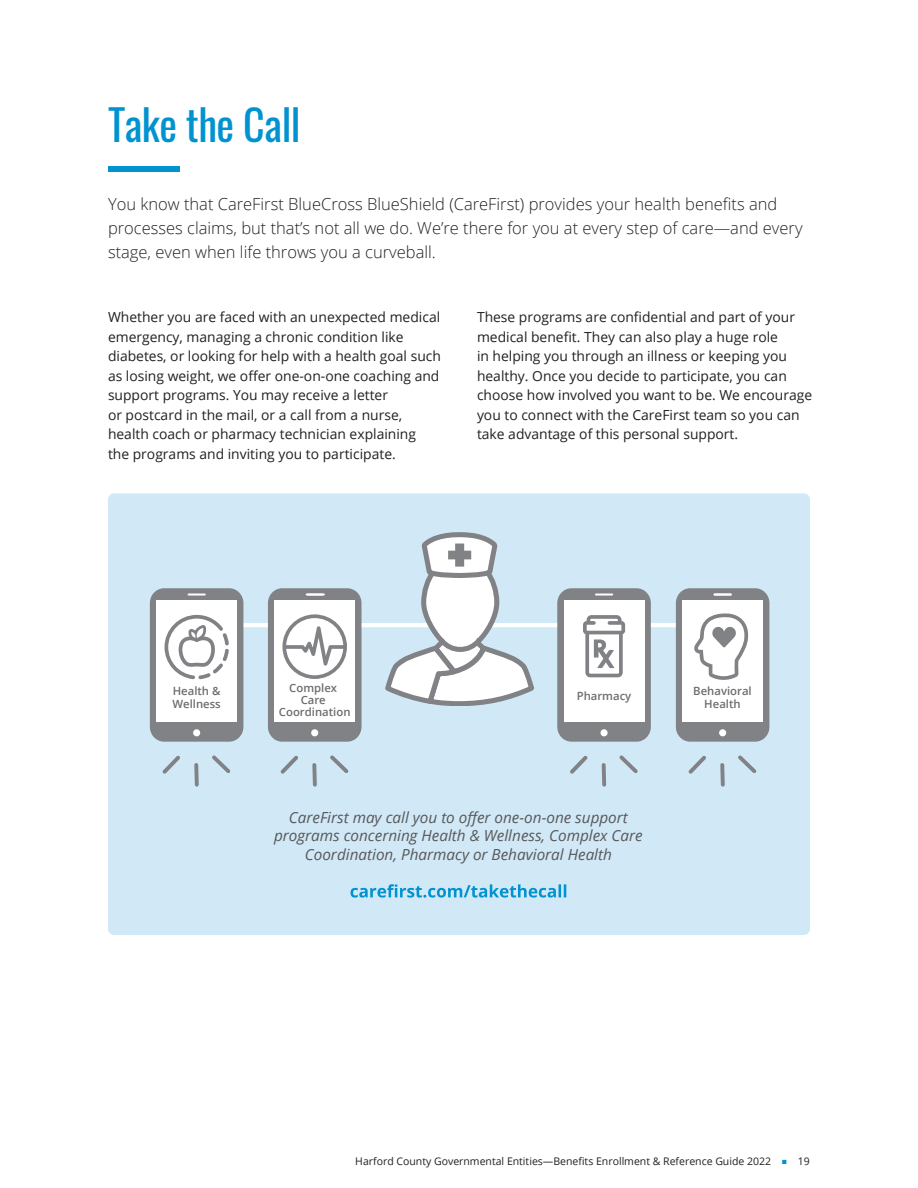
<style>
.page{position:relative;width:918px;height:1188px;background:#fff}
.page>*{position:absolute;margin:0;border:0;box-sizing:border-box;transform-origin:0 0}
.POD-H1_Header_Subhea{font:42px "Oswald";letter-spacing:-.01em;color:#0093d0}
.POD-OpeningParagraph{font:300 16.5px/24px "Open Sans";color:#231f20}
.t1{font:italic 15.3px/18.3px "Open Sans";color:#57585a;text-align:center}
.POD-BodyText{font:13.8px/19.5px "Open Sans";color:#231f20}
.t2{font:600 11.4px/12.8px "Open Sans";color:#6c6d70;text-align:center}
.t3{font:10.5px "Open Sans";color:#231f20}
.s1{color:#0093d0}
</style>
<div class="page">
<div style="left:108px;top:166px;width:72px;height:6px;background:#0093d0"></div>
<div style="left:108px;top:493px;width:702px;height:442px;background:#d1e8f6"></div>
<hr style="left:197px;top:623px;width:529px;height:4px;background:#fff">
<div style="left:154px;top:592px;width:86px;height:146px;background:#808285;border-radius:11px"></div>
<div style="left:150px;top:588px;width:93px;height:154px;border:8px solid #808285;border-radius:11px"></div>
<div style="left:193px;top:729px;width:7px;height:7px;background:#fff;border-radius:50%"></div>
<div style="left:156px;top:600px;width:81px;height:122px;background:#fff"></div>
<svg style="left:212px;top:755px;width:18px;height:18px"></svg>
<svg style="left:194px;top:763px;width:5px;height:24px"></svg>
<svg style="left:162px;top:756px;width:18px;height:18px"></svg>
<svg style="left:189px;top:594px;width:16px;height:2px"></svg>
<div style="left:272px;top:592px;width:86px;height:146px;background:#808285;border-radius:11px"></div>
<div style="left:268px;top:588px;width:94px;height:154px;border:8px solid #808285;border-radius:11px"></div>
<div style="left:311px;top:729px;width:7px;height:7px;background:#fff;border-radius:50%"></div>
<div style="left:274px;top:600px;width:81px;height:122px;background:#fff"></div>
<svg style="left:330px;top:755px;width:19px;height:18px"></svg>
<svg style="left:312px;top:763px;width:5px;height:24px"></svg>
<svg style="left:281px;top:756px;width:17px;height:18px"></svg>
<div style="left:561px;top:592px;width:86px;height:146px;background:#808285;border-radius:11px"></div>
<div style="left:557px;top:588px;width:94px;height:154px;border:8px solid #808285;border-radius:11px"></div>
<div style="left:601px;top:729px;width:7px;height:7px;background:#fff;border-radius:50%"></div>
<div style="left:564px;top:600px;width:80px;height:122px;background:#fff"></div>
<svg style="left:619px;top:755px;width:19px;height:18px"></svg>
<svg style="left:602px;top:763px;width:4px;height:24px"></svg>
<svg style="left:570px;top:756px;width:18px;height:18px"></svg>
<svg style="left:596px;top:594px;width:16px;height:2px"></svg>
<div style="left:680px;top:592px;width:86px;height:146px;background:#808285;border-radius:11px"></div>
<div style="left:676px;top:588px;width:93px;height:154px;border:8px solid #808285;border-radius:11px"></div>
<div style="left:719px;top:729px;width:7px;height:7px;background:#fff;border-radius:50%"></div>
<div style="left:682px;top:600px;width:81px;height:122px;background:#fff"></div>
<svg style="left:738px;top:755px;width:18px;height:18px"></svg>
<svg style="left:720px;top:763px;width:5px;height:24px"></svg>
<svg style="left:688px;top:756px;width:18px;height:18px"></svg>
<svg style="left:307px;top:594px;width:17px;height:2px"></svg>
<svg style="left:715px;top:594px;width:16px;height:2px"></svg>
<svg style="left:385px;top:532px;width:149px;height:174px"></svg>
<svg style="left:351px;top:884px;width:215px;height:14px;background:#84c9e8"></svg>
<svg style="left:282px;top:614px;width:65px;height:65px"></svg>
<svg style="left:583px;top:615px;width:42px;height:62px"></svg>
<svg style="left:694px;top:613px;width:54px;height:67px"></svg>
<svg style="left:165px;top:615px;width:64px;height:64px"></svg>
<p class="POD-H1_Header_Subhea" style="left:108px;top:88px;width:194px">Take the Call</p>
<p class="POD-OpeningParagraph" style="left:108px;top:192px;width:696px">You know that CareFirst BlueCross BlueShield (CareFirst) provides your health benefits and processes claims, but that’s not all we do. We’re there for you at every step of care—and every stage, even when life throws you a curveball.</p>
<p class="POD-BodyText" style="left:108px;top:307px;width:335px">Whether you are faced with an unexpected medical emergency, managing a chronic condition like diabetes, or looking for help with a health goal such as losing weight, we offer one-on-one coaching and support programs. You may receive a letter<br>or postcard in the mail, or a call from a nurse, health coach or pharmacy technician explaining<br>the programs and inviting you to participate.</p>
<p class="POD-BodyText" style="left:477px;top:307px;width:337px">These programs are confidential and part of your medical benefit. They can also play a huge role<br>in helping you through an illness or keeping you healthy. Once you decide to participate, you can choose how involved you want to be. We encourage you to connect with the CareFirst team so you can take advantage of this personal support.</p>
<p class="t2" style="left:279px;top:682px;width:73px;line-height:12px">Complex<br>Care<br>Coordination</p>
<p class="t2" style="left:172px;top:684px;width:50px;text-align:left">Health &amp;<br>Wellness</p>
<p class="t2" style="left:693px;top:684px;width:60px">Behavioral<br>Health</p>
<p class="t2" style="left:577px;top:689px;width:56px">Pharmacy</p>
<p class="t1" style="left:274px;top:808px;width:370px">CareFirst may call you to offer one-on-one support programs concerning Health &amp; Wellness, Complex Care<br>Coordination, Pharmacy or Behavioral Health</p>
<p class="t3" style="left:355px;top:1154px;width:456px">Harford County Governmental Entities—Benefits Enrollment &amp; Reference Guide 2022 <span class="s1">■</span> 19</p>
</div>
